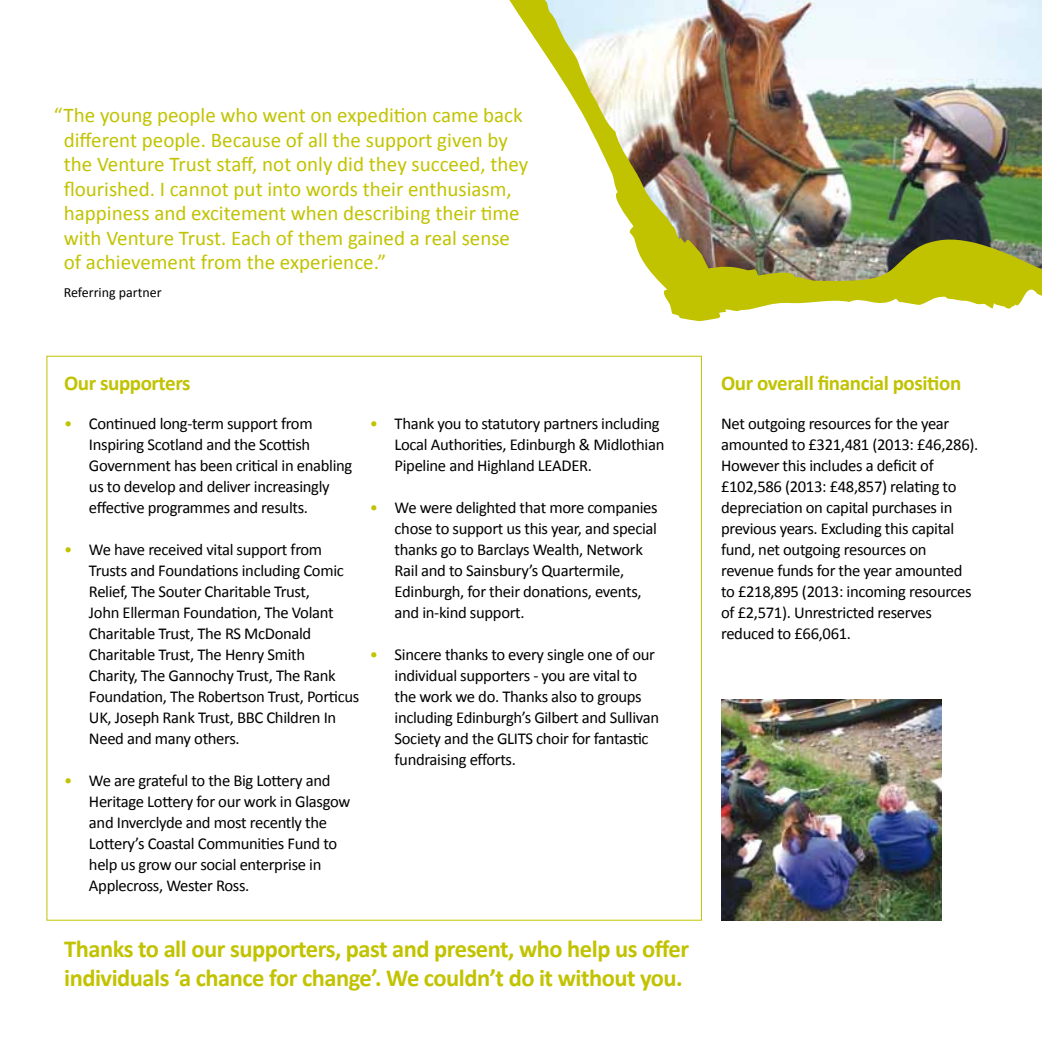
<style>
.page{position:relative;width:1042px;height:1042px;background:#fff}
.page>*{position:absolute;margin:0;border:0;box-sizing:border-box;transform-origin:0 0}
.t1{font:700 24.5px/28.9px "Calibri";letter-spacing:-.02em;color:#c1c300}
.t2{font:21px/24.5px "Calibri";color:#c1c300}
.t3{font:700 21px "Calibri";letter-spacing:-.02em;color:#c1c300}
.t4{font:16.62px/21px "Calibri";letter-spacing:-.02em;color:#000}
.t5{font:14px "Calibri";color:#000}
.s1{color:#c1c300}
</style>
<div class="page">
<img style="left:711px;top:0;width:331px;height:240px">
<img style="left:509px;top:0;width:202px;height:285px">
<svg style="left:662px;top:240px;width:380px;height:82px"></svg>
<img style="left:721px;top:700px;width:221px;height:220px">
<p class="t2" style="left:64px;top:102px;width:466px;text-indent:-10px">“The young people who went on expedition came back different people. Because of all the support given by the Venture Trust staff, not only did they succeed, they flourished. I cannot put into words their enthusiasm, happiness and excitement when describing their time with Venture Trust. Each of them gained a real sense of achievement from the experience.”</p>
<p class="t5" style="left:64px;top:284px;width:100px">Referring partner</p>
<p class="t3" style="left:64px;top:370px;width:128px">Our supporters</p>
<p class="t4" style="left:89px;top:412px;width:265px;text-indent:-25px"><span class="s1">•</span> Continued long-term support from Inspiring Scotland and the Scottish Government has been critical in enabling us to develop and deliver increasingly effective programmes and results.</p>
<p class="t4" style="left:89px;top:538px;width:272px;text-indent:-25px"><span class="s1">•</span> We have received vital support from Trusts and Foundations including Comic Relief, The Souter Charitable Trust,<br>John Ellerman Foundation, The Volant Charitable Trust, The RS McDonald Charitable Trust, The Henry Smith<br>Charity, The Gannochy Trust, The Rank Foundation, The Robertson Trust, Porticus UK, Joseph Rank Trust, BBC Children In Need and many others.</p>
<p class="t4" style="left:89px;top:769px;width:263px;text-indent:-25px"><span class="s1">•</span> We are grateful to the Big Lottery and Heritage Lottery for our work in Glasgow and Inverclyde and most recently the Lottery’s Coastal Communities Fund to help us grow our social enterprise in Applecross, Wester Ross.</p>
<p class="t4" style="left:394px;top:412px;width:271px;text-indent:-25px"><span class="s1">•</span> Thank you to statutory partners including<br>Local Authorities, Edinburgh &amp; Midlothian<br>Pipeline and Highland LEADER.</p>
<p class="t4" style="left:394px;top:496px;width:265px;text-indent:-25px"><span class="s1">•</span> We were delighted that more companies chose to support us this year, and special thanks go to Barclays Wealth, Network Rail and to Sainsbury’s Quartermile, Edinburgh, for their donations, events, and in-kind support.</p>
<p class="t4" style="left:394px;top:643px;width:266px;text-indent:-25px"><span class="s1">•</span> Sincere thanks to every single one of our individual supporters - you are vital to the work we do. Thanks also to groups including Edinburgh’s Gilbert and Sullivan Society and the GLITS choir for fantastic fundraising efforts.</p>
<h1 class="t1" style="left:64px;top:933px;width:626px">Thanks to all our supporters, past and present, who help us offer individuals ‘a chance for change’. We couldn’t do it without you.</h1>
<p class="t3" style="left:721px;top:370px;width:242px">Our overall financial position</p>
<p class="t4" style="left:721px;top:412px;width:259px">Net outgoing resources for the year amounted to £321,481 (2013: £46,286).<br>However this includes a deficit of £102,586 (2013: £48,857) relating to depreciation on capital purchases in previous years. Excluding this capital fund, net outgoing resources on revenue funds for the year amounted to £218,895 (2013: incoming resources of £2,571). Unrestricted reserves reduced to £66,061.</p>
</div>
